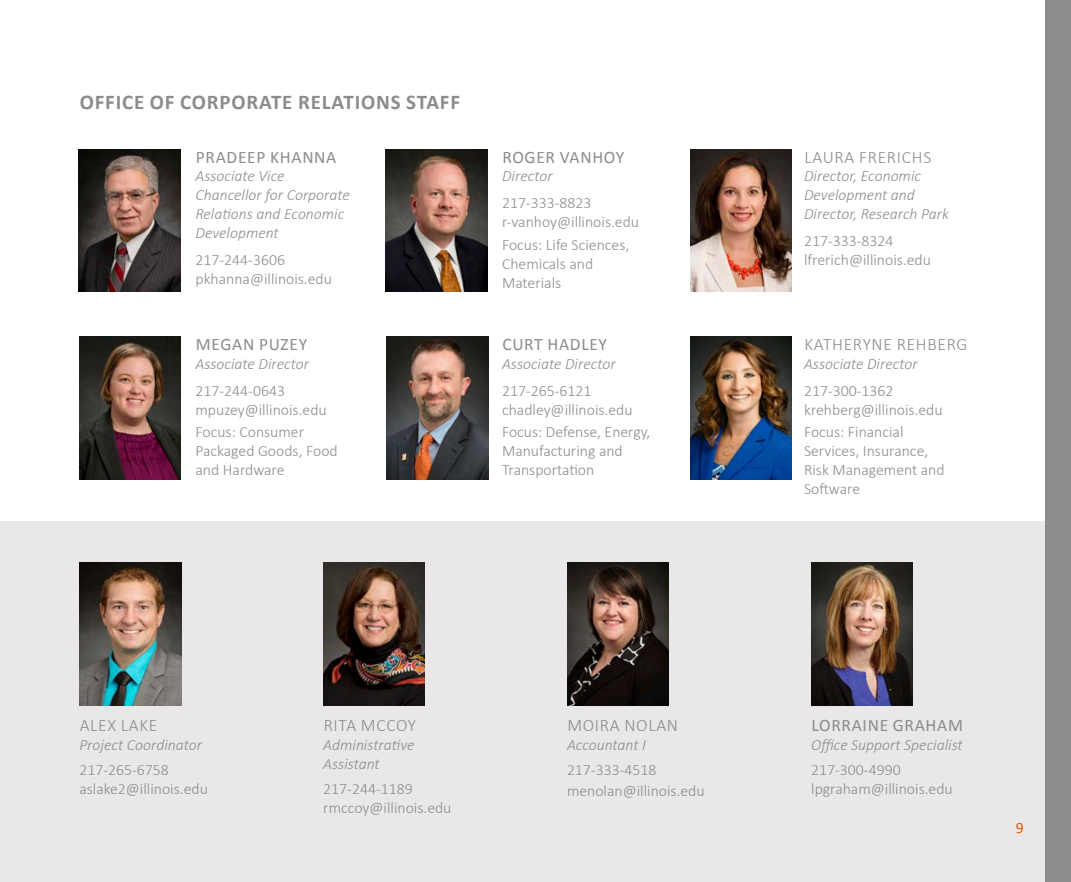
<style>
.page{position:relative;width:1071px;height:882px;background:#fff}
.page>*{position:absolute;margin:0;border:0;box-sizing:border-box;transform-origin:0 0}
.t1{font:700 21px "Calibri";letter-spacing:.04em;color:#8b8c8e}
.t2{font:17.5px "Calibri";letter-spacing:.04em;color:#8b8c8e}
.t3{font:300 17.5px "Calibri";letter-spacing:.04em;color:#8b8c8e}
.t4{font:300 15.75px/18.9px "Calibri";color:#8b8c8e}
.t5{font:italic 300 15.75px/18.9px "Calibri";color:#8b8c8e}
.t6{font:15.75px "Calibri";color:#ed5200}
</style>
<div class="page">
<div style="left:0;top:522px;width:1046px;height:360px;background:#e9e7e8"></div>
<div style="left:1046px;top:0;width:25px;height:882px;background:#8b8c8e"></div>
<img style="left:79px;top:149px;width:101px;height:143px">
<img style="left:690px;top:149px;width:102px;height:143px">
<img style="left:386px;top:337px;width:102px;height:142px">
<img style="left:690px;top:337px;width:102px;height:142px">
<img style="left:386px;top:149px;width:101px;height:143px">
<img style="left:79px;top:337px;width:102px;height:142px">
<img style="left:79px;top:563px;width:102px;height:142px">
<img style="left:323px;top:563px;width:102px;height:142px">
<img style="left:567px;top:563px;width:102px;height:142px">
<img style="left:811px;top:563px;width:102px;height:142px">
<p class="t1" style="left:80px;top:87px;width:382px">OFFICE OF CORPORATE RELATIONS STAFF</p>
<p class="t2" style="left:196px;top:145px;width:142px">PRADEEP KHANNA</p>
<p class="t5" style="left:196px;top:167px;width:156px">Associate Vice<br>Chancellor for Corporate<br>Relations and Economic<br>Development</p>
<p class="t4" style="left:196px;top:250px;width:91px">217-244-3606</p>
<p class="t4" style="left:196px;top:269px;width:138px">pkhanna@illinois.edu</p>
<p class="t2" style="left:196px;top:332px;width:113px">MEGAN PUZEY</p>
<p class="t5" style="left:196px;top:354px;width:115px">Associate Director</p>
<p class="t4" style="left:196px;top:381px;width:91px">217-244-0643</p>
<p class="t4" style="left:196px;top:400px;width:133px">mpuzey@illinois.edu</p>
<p class="t4" style="left:196px;top:422px;width:144px">Focus: Consumer<br>Packaged Goods, Food and Hardware</p>
<p class="t2" style="left:502px;top:145px;width:123px">ROGER VANHOY</p>
<p class="t5" style="left:502px;top:167px;width:52px">Director</p>
<p class="t4" style="left:502px;top:193px;width:91px">217-333-8823</p>
<p class="t4" style="left:502px;top:212px;width:139px">r-vanhoy@illinois.edu</p>
<p class="t4" style="left:502px;top:235px;width:129px">Focus: Life Sciences,<br>Chemicals and<br>Materials</p>
<p class="t2" style="left:502px;top:332px;width:106px">CURT HADLEY</p>
<p class="t5" style="left:502px;top:354px;width:115px">Associate Director</p>
<p class="t4" style="left:502px;top:381px;width:91px">217-265-6121</p>
<p class="t4" style="left:502px;top:400px;width:132px">chadley@illinois.edu</p>
<p class="t4" style="left:502px;top:422px;width:150px">Focus: Defense, Energy,<br>Manufacturing and<br>Transportation</p>
<p class="t3" style="left:80px;top:714px;width:79px">ALEX LAKE</p>
<p class="t5" style="left:79px;top:735px;width:124px">Project Coordinator</p>
<p class="t4" style="left:79px;top:760px;width:91px">217-265-6758</p>
<p class="t4" style="left:79px;top:779px;width:130px">aslake2@illinois.edu</p>
<p class="t3" style="left:324px;top:714px;width:94px">RITA MCCOY</p>
<p class="t5" style="left:323px;top:735px;width:93px">Administrative<br>Assistant</p>
<p class="t4" style="left:323px;top:779px;width:91px">217-244-1189</p>
<p class="t4" style="left:323px;top:798px;width:130px">rmccoy@illinois.edu</p>
<p class="t3" style="left:567px;top:714px;width:112px">MOIRA NOLAN</p>
<p class="t5" style="left:567px;top:735px;width:80px">Accountant I</p>
<p class="t4" style="left:567px;top:760px;width:91px">217-333-4518</p>
<p class="t4" style="left:567px;top:781px;width:139px">menolan@illinois.edu</p>
<p class="t3" style="left:804px;top:146px;width:129px">LAURA FRERICHS</p>
<p class="t5" style="left:804px;top:167px;width:119px">Director, Economic<br>Development and</p>
<p class="t5" style="left:804px;top:204px;width:147px">Director, Research Park</p>
<p class="t4" style="left:804px;top:231px;width:91px">217-333-8324</p>
<p class="t4" style="left:804px;top:250px;width:128px">lfrerich@illinois.edu</p>
<p class="t3" style="left:804px;top:333px;width:165px">KATHERYNE REHBERG</p>
<p class="t5" style="left:804px;top:354px;width:115px">Associate Director</p>
<p class="t4" style="left:804px;top:381px;width:91px">217-300-1362</p>
<p class="t4" style="left:804px;top:400px;width:140px">krehberg@illinois.edu</p>
<p class="t4" style="left:804px;top:422px;width:142px">Focus: Financial<br>Services, Insurance,<br>Risk Management and<br>Software</p>
<p class="t2" style="left:812px;top:713px;width:153px">LORRAINE GRAHAM</p>
<p class="t5" style="left:811px;top:735px;width:153px">Office Support Specialist</p>
<p class="t4" style="left:811px;top:760px;width:91px">217-300-4990</p>
<p class="t4" style="left:811px;top:779px;width:143px">lpgraham@illinois.edu</p>
<p class="t6" style="left:1016px;top:817px;width:9px">9</p>
</div>
